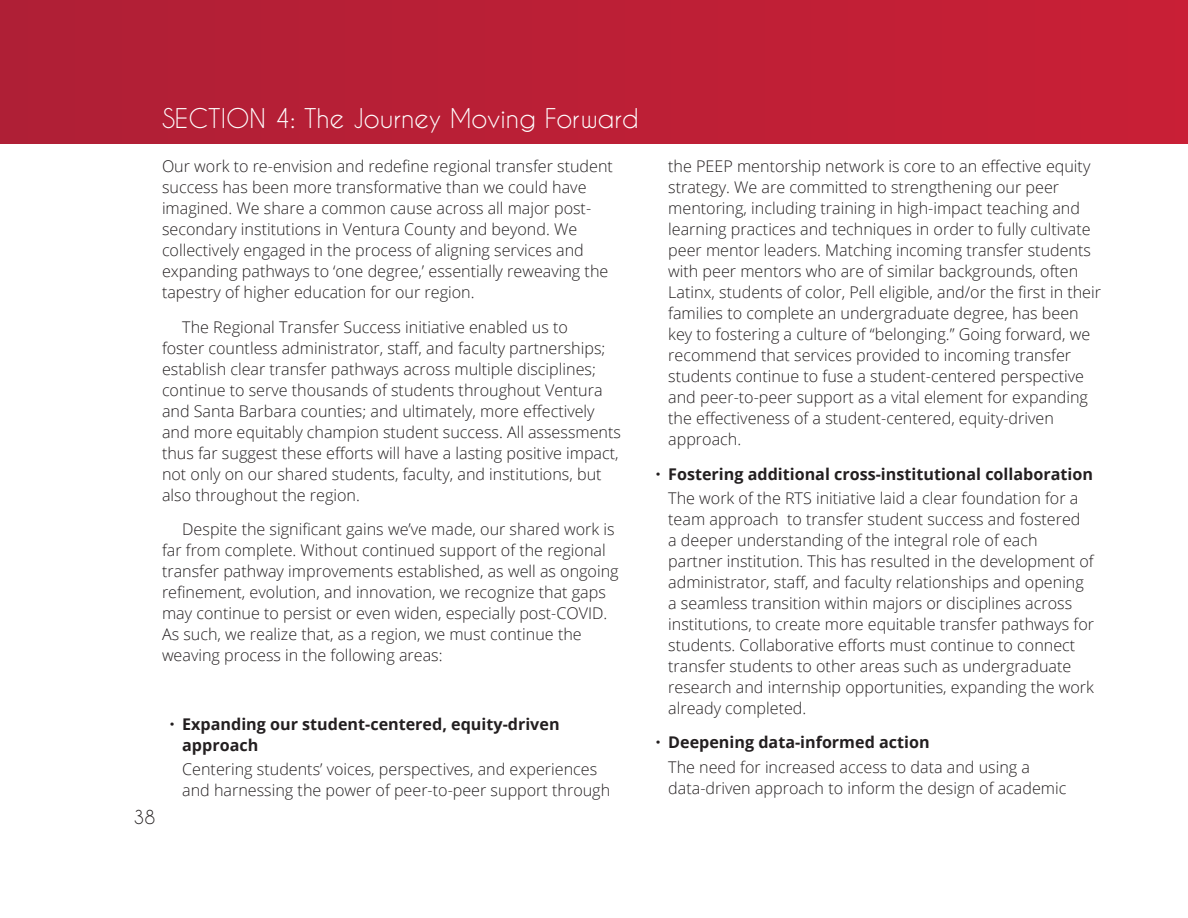
<style>
.page{position:relative;width:1188px;height:918px;background:#fff}
.page>*{position:absolute;margin:0;border:0;box-sizing:border-box;transform-origin:0 0}
.t1{font:25.5px "Caviar Dreams";color:#fff}
.t2{font:18px "Caviar Dreams";color:#231f20}
.t3{font:300 16.2px/21px "Open Sans";color:#231f20}
.t4{font:700 16.2px/21px "Open Sans";color:#231f20}
.s1{font-family:"Caviar Dreams"}
</style>
<div class="page">
<div style="left:0;top:0;width:1188px;height:144px;background:#bc1f36"></div>
<p class="t1" style="left:162px;top:103px;width:478px">SECTION 4: The Journey Moving Forward</p>
<p class="t3" style="left:162px;top:155px;width:452px">Our work to re-envision and redefine regional transfer student success has been more transformative than we could have imagined. We share a common cause across all major post&shy;secondary institutions in Ventura County and beyond. We collectively engaged in the process of aligning services and expanding pathways to ‘one degree,’ essentially reweaving the tapestry of higher education for our region.</p>
<p class="t3" style="left:162px;top:316px;width:461px;text-indent:20px">The Regional Transfer Success initiative enabled us to<br>foster countless administrator, staff, and faculty partnerships; establish clear transfer pathways across multiple disciplines; continue to serve thousands of students throughout Ventura and Santa Barbara counties; and ultimately, more effectively and more equitably champion student success. All assessments thus far suggest these efforts will have a lasting positive impact, not only on our shared students, faculty, and institutions, but also throughout the region.</p>
<p class="t3" style="left:162px;top:518px;width:458px;text-indent:20px">Despite the significant gains we’ve made, our shared work is far from complete. Without continued support of the regional transfer pathway improvements established, as well as ongoing refinement, evolution, and innovation, we recognize that gaps may continue to persist or even widen, especially post-COVID.<br>As such, we realize that, as a region, we must continue the weaving process in the following areas:</p>
<p class="t2" style="left:134px;top:806px;width:23px">38</p>
<p class="t4" style="left:182px;top:713px;width:379px;text-indent:-14px"><span class="s1">•</span> Expanding our student-centered, equity-driven approach</p>
<p class="t3" style="left:182px;top:759px;width:430px">Centering students’ voices, perspectives, and experiences and harnessing the power of peer-to-peer support through</p>
<p class="t3" style="left:668px;top:155px;width:434px">the PEEP mentorship network is core to an effective equity strategy. We are committed to strengthening our peer mentoring, including training in high-impact teaching and learning practices and techniques in order to fully cultivate peer mentor leaders. Matching incoming transfer students with peer mentors who are of similar backgrounds, often Latinx, students of color, Pell eligible, and/or the first in their families to complete an undergraduate degree, has been key to fostering a culture of “belonging.” Going forward, we recommend that services provided to incoming transfer students continue to fuse a student-centered perspective and peer-to-peer support as a vital element for expanding the effectiveness of a student-centered, equity-driven approach.</p>
<p class="t4" style="left:655px;top:463px;width:440px"><span class="s1">•</span> Fostering additional cross-institutional collaboration</p>
<p class="t3" style="left:668px;top:487px;width:427px">The work of the RTS initiative laid a clear foundation for a team approach to transfer student success and fostered<br>a deeper understanding of the integral role of each partner institution. This has resulted in the development of administrator, staff, and faculty relationships and opening a seamless transition within majors or disciplines across institutions, to create more equitable transfer pathways for students. Collaborative efforts must continue to connect transfer students to other areas such as undergraduate research and internship opportunities, expanding the work already completed.</p>
<p class="t4" style="left:655px;top:732px;width:276px"><span class="s1">•</span> Deepening data-informed action</p>
<p class="t3" style="left:668px;top:756px;width:400px">The need for increased access to data and using a data-driven approach to inform the design of academic</p>
</div>
